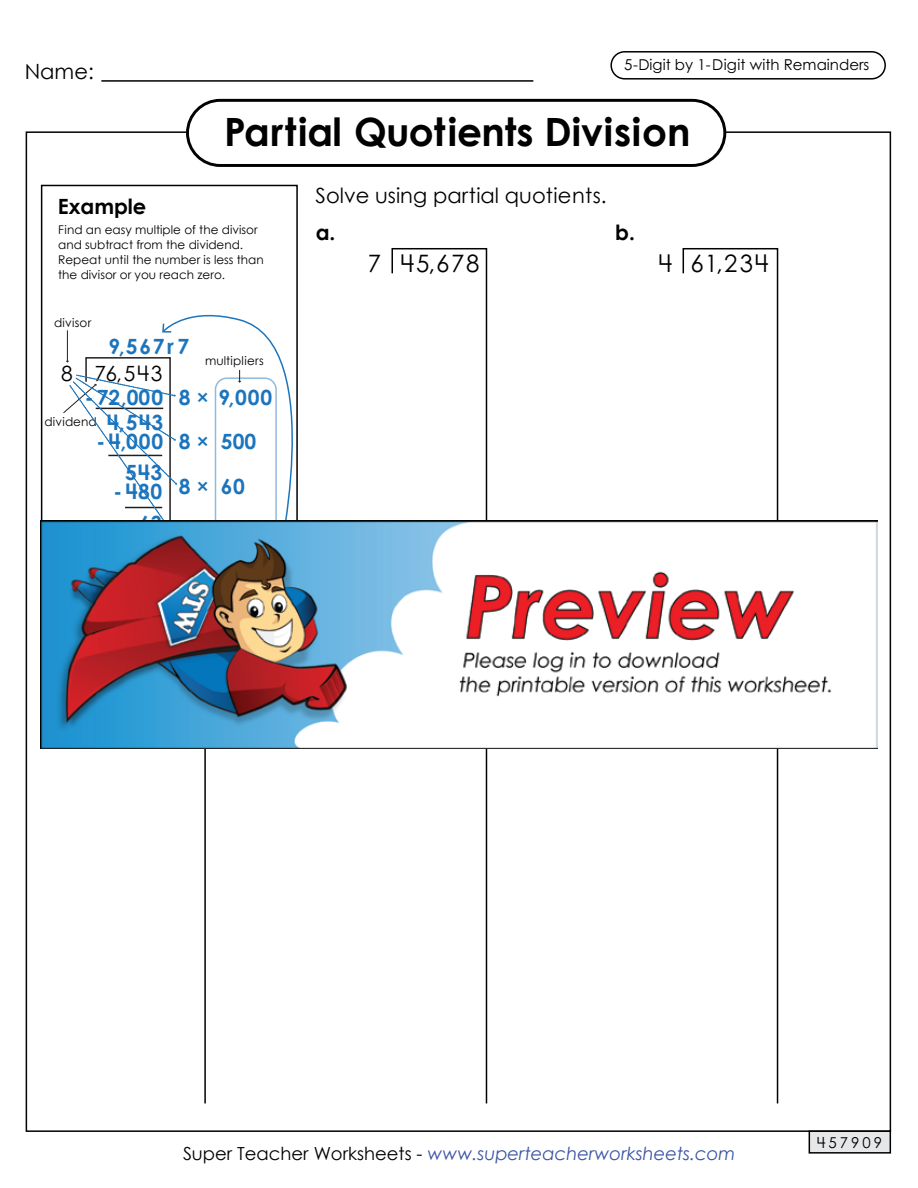
<style>
.page{position:relative;width:918px;height:1188px;background:#fff}
.page>*{position:absolute;margin:0;border:0;box-sizing:border-box;transform-origin:0 0}
.t1{font:700 39px "Century Gothic 2";color:#010101}
.t2{font:24px "Century STW4";letter-spacing:.08em;color:#010101}
.t3{font:700 21px/25.5px "Century STW4";letter-spacing:.04em;color:#1c75bc}
.t4{font:21px "Century Gothic 2";color:#010101}
.t5{font:700 21px "Century Gothic 2";color:#010101}
.t6{font:21px "Century STW4";color:#010101}
.t7{font:700 21px "Century STW4";color:#010101}
.t8{font:italic 18px "Century Gothic 2";color:#3a53a4}
.t9{font:15px "Century STW4";color:#010101}
.t10{font:12px/15px "Century Gothic 2";color:#010101}
.t11{font:12px "Century Gothic 2";letter-spacing:.02em;color:#010101}
.s1{font-style:normal;color:#010101}
</style>
<div class="page">
<hr style="left:101px;top:80px;width:432px;height:2px;background:#010101">
<div style="left:610px;top:51px;width:276px;height:29px;border:2px solid #010101;border-radius:14px"></div>
<div style="left:809px;top:1130px;width:82px;height:24px;background:#e6e7e8;border:2px solid #010101"></div>
<svg style="left:391px;top:248px;width:97px;height:272px"></svg>
<svg style="left:204px;top:749px;width:2px;height:355px"></svg>
<svg style="left:485px;top:749px;width:3px;height:355px"></svg>
<svg style="left:682px;top:248px;width:97px;height:272px"></svg>
<svg style="left:776px;top:749px;width:3px;height:355px"></svg>
<hr style="left:67px;top:330px;width:1px;height:32px;background:#231f20">
<svg style="left:162px;top:314px;width:131px;height:206px"></svg>
<svg style="left:162px;top:324px;width:9px;height:9px"></svg>
<svg style="left:63px;top:356px;width:114px;height:164px"></svg>
<div style="left:41px;top:185px;width:257px;height:477px;border:2px solid #010101"></div>
<div style="left:186px;top:99px;width:540px;height:68px;border:3px solid #010101;border-radius:33px"></div>
<img style="left:40px;top:520px;width:838px;height:229px">
<h3 class="t4" style="left:25px;top:57px;width:71px">Name:</h3>
<p class="t9" style="left:624px;top:54px;width:247px">5-Digit by 1-Digit with Remainders</p>
<h3 class="t5" style="left:58px;top:191px;width:90px">Example</h3>
<h1 class="t1" style="left:224px;top:102px;width:468px">Partial Quotients Division</h1>
<h3 class="t4" style="left:316px;top:181px;width:293px">Solve using partial quotients.</h3>
<p class="t10" style="left:58px;top:222px;width:207px">Find an easy multiple of the divisor and subtract from the dividend.<br>Repeat until the number is less than the divisor or you reach zero.</p>
<p class="t11" style="left:54px;top:314px;width:39px">divisor</p>
<h3 class="t3" style="left:108px;top:333px;width:83px">9,567r7</h3>
<p class="t11" style="left:205px;top:353px;width:60px">multipliers</p>
<h3 class="t6" style="left:61px;top:359px;width:103px">8 76,543</h3>
<h3 class="t3" style="left:107px;top:383px;width:167px;text-indent:-22px">- 72,000 8 × 9,000<br>4,543</h3>
<h3 class="t3" style="left:179px;top:418px;width:79px;line-height:44.7px">8 × 500<br>8 × 60</h3>
<p class="t11" style="left:44px;top:414px;width:54px">dividend</p>
<h3 class="t3" style="left:96px;top:428px;width:68px">- 4,000</h3>
<h3 class="t3" style="left:125px;top:458px;width:38px">543</h3>
<h3 class="t3" style="left:113px;top:474px;width:50px;line-height:32.1px;text-align:right">- 480<br>63</h3>
<h3 class="t7" style="left:316px;top:216px;width:21px">a.</h3>
<h3 class="t7" style="left:615px;top:216px;width:21px">b.</h3>
<h2 class="t2" style="left:368px;top:247px;width:113px">7 45,678</h2>
<h2 class="t2" style="left:659px;top:247px;width:111px">4 61,234</h2>
<h3 class="t8" style="left:183px;top:1141px;width:554px"><span class="s1">Super Teacher Worksheets -</span> www.superteacherworksheets.com</h3>
<p class="t9" style="left:817px;top:1132px;width:66px">457909</p>
</div>
